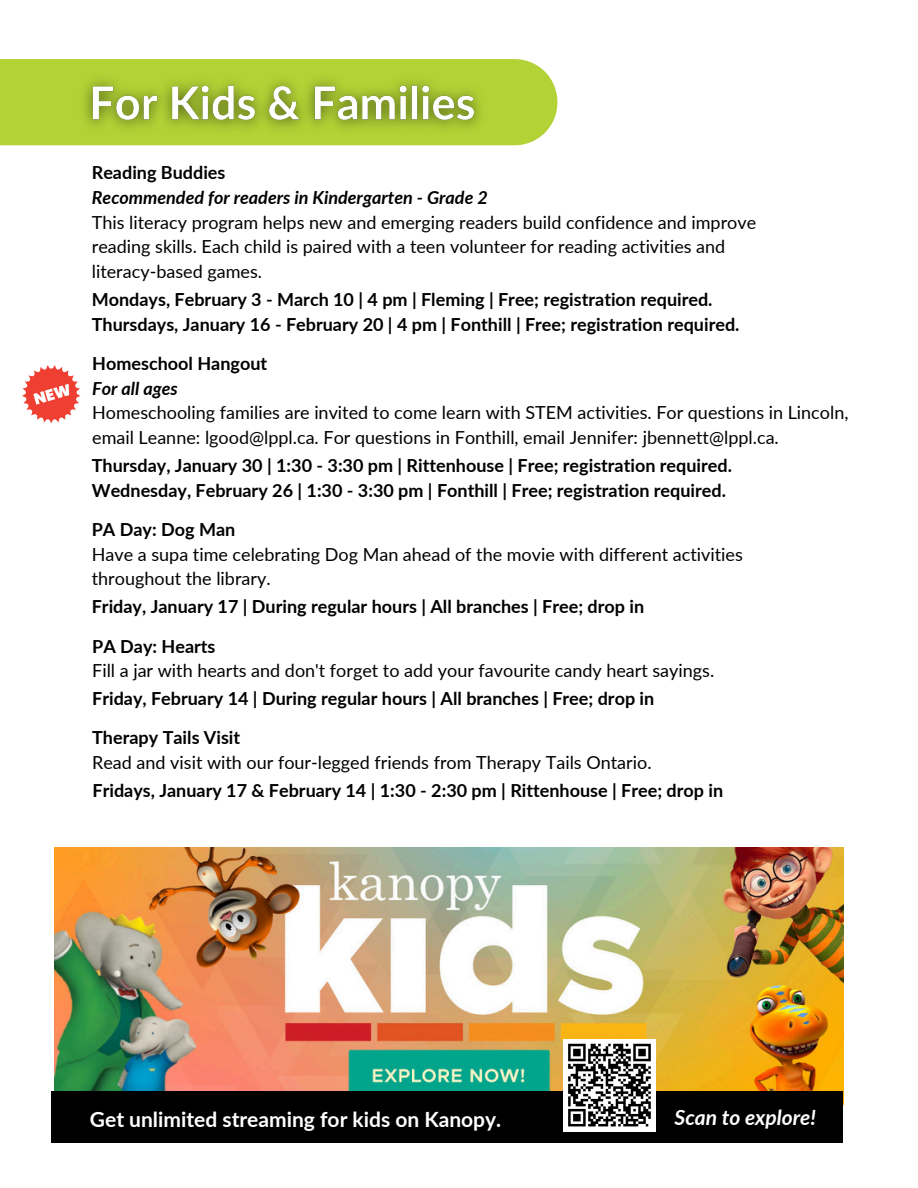
<style>
.page{position:relative;width:918px;height:1188px;background:#fff}
.page>*{position:absolute;margin:0;border:0;box-sizing:border-box;transform-origin:0 0}
.t1{font:700 21px "Lato";color:#fff}
.t2{font:italic 700 21px "Lato";color:#fff}
.t3{font:18px/24.8px "Lato";color:#000}
.t4{font:700 18px/24.8px "Lato";color:#000}
.t5{font:italic 700 18px "Lato";color:#000}
</style>
<div class="page">
<svg style="left:0;top:59px;width:557px;height:86px;background:#b5d43e"></svg>
<svg style="left:22px;top:365px;width:58px;height:58px"></svg>
<img style="left:55px;top:848px;width:788px;height:243px">
<div style="left:51px;top:1091px;width:792px;height:52px;background:#000"></div>
<div style="left:563px;top:1039px;width:93px;height:92px;background:#fff"></div>
<svg style="left:568px;top:1043px;width:83px;height:84px"></svg>
<img style="left:74px;top:67px;width:420px;height:75px">
<p class="t4" style="left:92px;top:160px;width:135px">Reading Buddies</p>
<p class="t5" style="left:92px;top:186px;width:398px">Recommended for readers in Kindergarten - Grade 2</p>
<p class="t3" style="left:92px;top:209px;width:666px">This literacy program helps new and emerging readers build confidence and improve reading skills. Each child is paired with a teen volunteer for reading activities and literacy-based games.</p>
<h3 class="t4" style="left:92px;top:287px;width:649px">Mondays, February 3 - March 10 | 4 pm | Fleming | Free; registration required.<br>Thursdays, January 16 - February 20 | 4 pm | Fonthill | Free; registration required.</h3>
<p class="t4" style="left:92px;top:351px;width:177px">Homeschool Hangout</p>
<p class="t5" style="left:92px;top:377px;width:87px">For all ages</p>
<p class="t3" style="left:92px;top:400px;width:758px">Homeschooling families are invited to come learn with STEM activities. For questions in Lincoln, email Leanne: lgood@lppl.ca. For questions in Fonthill, email Jennifer: jbennett@lppl.ca.</p>
<p class="t4" style="left:92px;top:453px;width:642px">Thursday, January 30 | 1:30 - 3:30 pm | Rittenhouse | Free; registration required.<br>Wednesday, February 26 | 1:30 - 3:30 pm | Fonthill | Free; registration required.</p>
<h3 class="t4" style="left:92px;top:517px;width:145px">PA Day: Dog Man</h3>
<p class="t3" style="left:92px;top:541px;width:653px">Have a supa time celebrating Dog Man ahead of the movie with different activities throughout the library.</p>
<p class="t4" style="left:92px;top:594px;width:554px">Friday, January 17 | During regular hours | All branches | Free; drop in</p>
<h3 class="t4" style="left:92px;top:633px;width:125px">PA Day: Hearts</h3>
<p class="t3" style="left:92px;top:658px;width:624px">Fill a jar with hearts and don't forget to add your favourite candy heart sayings.</p>
<p class="t4" style="left:92px;top:686px;width:564px">Friday, February 14 | During regular hours | All branches | Free; drop in</p>
<h3 class="t4" style="left:92px;top:725px;width:150px">Therapy Tails Visit</h3>
<p class="t3" style="left:92px;top:750px;width:561px">Read and visit with our four-legged friends from Therapy Tails Ontario.</p>
<p class="t4" style="left:93px;top:778px;width:632px">Fridays, January 17 &amp; February 14 | 1:30 - 2:30 pm | Rittenhouse | Free; drop in</p>
<h3 class="t1" style="left:90px;top:1106px;width:413px">Get unlimited streaming for kids on Kanopy.</h3>
<p class="t2" style="left:675px;top:1104px;width:143px">Scan to explore!</p>
</div>
